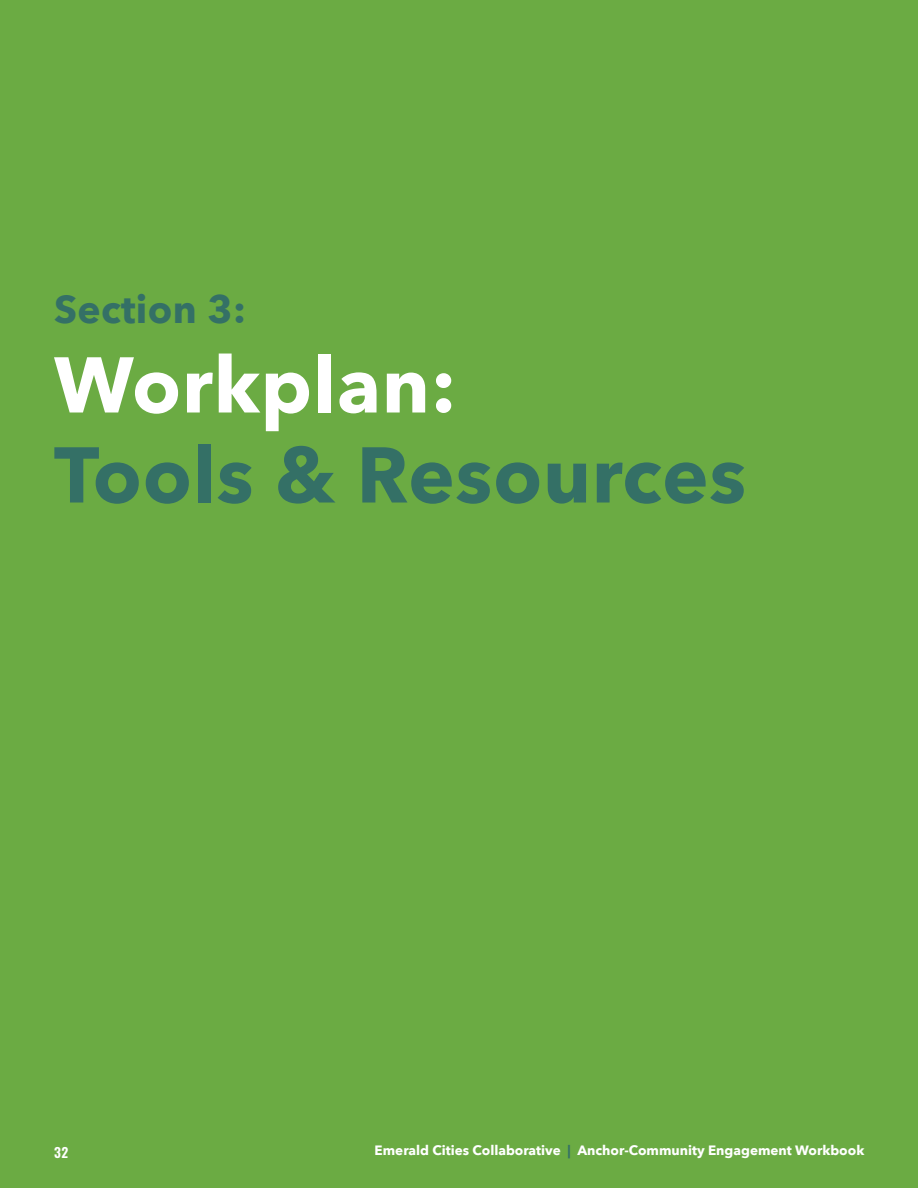
<style>
.page{position:relative;width:918px;height:1188px;background:#6bab43}
.page>*{position:absolute;margin:0;border:0;box-sizing:border-box;transform-origin:0 0}
.t1{font:700 78px "Avenir Next";letter-spacing:.01em;color:#347066}
.t2{font:700 78px "Avenir Next";letter-spacing:.01em;color:#fff}
.t3{font:700 39px "Avenir Next";letter-spacing:.01em;color:#347066}
.t4{font:700 13.5px "Avenir Next";color:#fff}
.t5{font:600 13.5px "Oswald";color:#fff}
.s1{color:#347066}
</style>
<div class="page">
<h2 class="t3" style="left:54px;top:275px;width:194px">Section 3:</h2>
<h1 class="t2" style="left:54px;top:318px;width:404px">Workplan:</h1>
<h1 class="t1" style="left:54px;top:408px;width:694px">Tools &amp; Resources</h1>
<p class="t5" style="left:54px;top:1145px;width:16px">32</p>
<p class="t4" style="left:375px;top:1139px;width:491px">Emerald Cities Collaborative <span class="s1">|</span> Anchor-Community Engagement Workbook</p>
</div>
